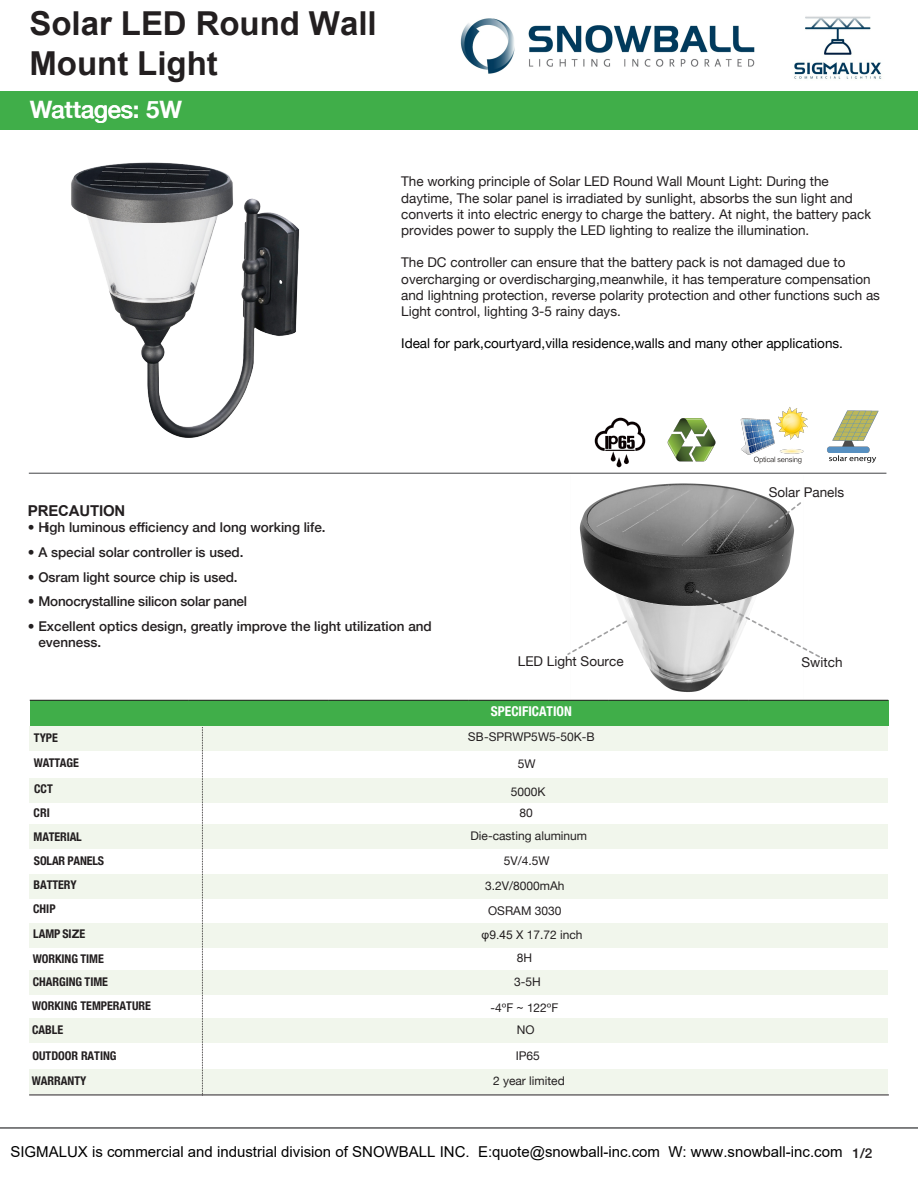
<style>
.page{position:relative;width:918px;height:1188px;background:#fff}
.page>*{position:absolute;margin:0;border:0;box-sizing:border-box;transform-origin:0 0}
.t1{font:700 33px/39.6px "Arial";color:#231f20}
.t2{font:700 24px "Helvetica Neue";color:#fff}
.t3{font:15px "Arial";color:#000}
.t4{font:700 15px "Arial";letter-spacing:-.01em;color:#231f20}
.t5{font:13.5px/16.2px "Helvetica Neue";color:#231f20}
.t6{font:500 13.5px/16.2px "Helvetica Neue";color:#231f20}
.t7{font:13.5px "Helvetica Neue";color:#000}
.t8{font:700 condensed 13.5px "Helvetica Neue";color:#fff}
.t9{font:700 condensed 12px "Helvetica Neue";color:#231f20}
.t10{font:12px "Helvetica Neue";color:#231f20}
.s1{font-weight:400}
.s2{font-family:"Arial"}
.s3{font-family:"Helvetica Neue"}
.s4{font-stretch:normal}
</style>
<div class="page">
<img style="left:579px;top:483px;width:215px;height:209px">
<img style="left:71px;top:162px;width:228px;height:276px">
<div style="left:30px;top:727px;width:858px;height:24px;background:#f1f6ec"></div>
<div style="left:30px;top:778px;width:858px;height:24px;background:#f1f6ec"></div>
<div style="left:30px;top:824px;width:858px;height:24px;background:#f1f6ec"></div>
<div style="left:29px;top:874px;width:859px;height:25px;background:#f1f6ec"></div>
<div style="left:29px;top:923px;width:859px;height:24px;background:#f1f6ec"></div>
<div style="left:29px;top:970px;width:859px;height:25px;background:#f1f6ec"></div>
<div style="left:29px;top:1018px;width:859px;height:25px;background:#f1f6ec"></div>
<div style="left:29px;top:1069px;width:859px;height:25px;background:#f1f6ec"></div>
<hr style="left:0;top:1127px;width:918px;height:2px;background:#57585a">
<div style="left:0;top:91px;width:918px;height:38px;background:#40ae49"></div>
<hr style="left:29px;top:473px;width:857px;height:1px;background:#57585a">
<div style="left:30px;top:700px;width:858px;height:26px;background:#40ae49"></div>
<svg style="left:202px;top:726px;width:1px;height:369px"></svg>
<hr style="left:29px;top:1095px;width:860px;height:1px;background:#231f20">
<hr style="left:30px;top:700px;width:159px;height:1px;background:#231f20">
<hr style="left:189px;top:700px;width:139px;height:1px;background:#231f20">
<hr style="left:328px;top:700px;width:140px;height:1px;background:#231f20">
<hr style="left:468px;top:700px;width:140px;height:1px;background:#231f20">
<hr style="left:608px;top:700px;width:140px;height:1px;background:#231f20">
<hr style="left:748px;top:700px;width:140px;height:1px;background:#231f20">
<svg style="left:766px;top:501px;width:35px;height:29px"></svg>
<svg style="left:567px;top:619px;width:61px;height:37px"></svg>
<svg style="left:694px;top:589px;width:126px;height:70px"></svg>
<img style="left:594px;top:417px;width:52px;height:51px">
<img style="left:667px;top:418px;width:49px;height:44px">
<img style="left:827px;top:410px;width:52px;height:53px">
<img style="left:740px;top:407px;width:68px;height:56px">
<svg style="left:754px;top:457px;width:47px;height:7px"></svg>
<img style="left:794px;top:16px;width:88px;height:63px">
<img style="left:460px;top:18px;width:295px;height:56px">
<p class="t1" style="left:30px;top:6px;width:349px">Solar LED Round Wall<br>Mount Light</p>
<p class="t2" style="left:30px;top:90px;width:154px">W<span class="s1">a</span>tt<span class="s1">ages</span>: 5W</p>
<p class="t5" style="left:401px;top:174px;width:471px">The wor<span class="s2">k</span>ing principle of Solar LED Round Wall Mount Light: During the daytime, The solar panel is irradiated by sunlight, absorbs the sun light and converts it into electric energy to charge the battery. At night, the battery pac<span class="s2">k </span>provides power to supply the LED lighting to realize the illumination.</p>
<p class="t5" style="left:401px;top:255px;width:480px">The DC controller can ensure that the battery pac<span class="s2">k</span> is not damaged due to overcharging or overdischarging,meanwhile, it has temperature compensation and lightning protection, reverse polarity protection and other functions such as Light control, lighting 3-5 rainy days.</p>
<p class="t7" style="left:401px;top:334px;width:443px">Ideal for par<span class="s2">k</span>,courtyard,villa residence,walls and many other applications.</p>
<p class="t5" style="left:769px;top:485px;width:77px">Solar Panels</p>
<p class="t4" style="left:28px;top:504px;width:99px"><span class="s3">P</span>RECAUTION</p>
<p class="t6" style="left:28px;top:518px;width:299px">• High luminous efficiency and long working life.</p>
<p class="t6" style="left:28px;top:543px;width:217px">• A special solar controller is used.</p>
<p class="t6" style="left:28px;top:568px;width:211px">• Osram light source chip is used.</p>
<p class="t6" style="left:28px;top:592px;width:221px">• Monocrystalline silicon solar panel</p>
<p class="t6" style="left:38px;top:617px;width:395px;text-indent:-11px">• Excellent optics design, greatly improve the light utilization and evenness.</p>
<p class="t9" style="left:34px;top:728px;width:25px">TYPE</p>
<p class="t5" style="left:518px;top:654px;width:107px">LED Light Source</p>
<p class="t5" style="left:802px;top:655px;width:42px">Switch</p>
<p class="t8" style="left:491px;top:700px;width:82px">SPECIFICATION</p>
<p class="t10" style="left:468px;top:728px;width:128px"><span class="s2">SB</span>-SPRWP5W5-50K-B</p>
<p class="t9" style="left:34px;top:753px;width:46px">WATTAGE</p>
<p class="t10" style="left:518px;top:756px;width:19px">5W</p>
<p class="t9" style="left:34px;top:779px;width:20px">CCT</p>
<p class="t10" style="left:511px;top:783px;width:36px">5000K</p>
<p class="t9" style="left:34px;top:803px;width:18px">CRI</p>
<p class="t10" style="left:519px;top:804px;width:15px">80</p>
<p class="t9" style="left:34px;top:851px;width:72px">SOLAR PANELS</p>
<p class="t10" style="left:504px;top:852px;width:47px">5V/4.5W</p>
<p class="t9" style="left:33px;top:875px;width:45px">BATTERY</p>
<p class="t10" style="left:485px;top:877px;width:81px">3.2V/8000mAh</p>
<p class="t9" style="left:33px;top:899px;width:24px">CHIP</p>
<p class="t10" style="left:488px;top:902px;width:75px">OSRAM 3030</p>
<p class="t9" style="left:33px;top:924px;width:54px">LAMP SI<span class="s4">Z</span>E</p>
<p class="t10" style="left:482px;top:926px;width:102px"><span class="s2">φ9.45</span> X 17.72 inch</p>
<p class="t9" style="left:33px;top:949px;width:73px">WORKING TIME</p>
<p class="t10" style="left:517px;top:949px;width:17px">8H</p>
<p class="t9" style="left:33px;top:972px;width:77px">CHARGING TIME</p>
<p class="t10" style="left:514px;top:973px;width:28px">3-5H</p>
<p class="t9" style="left:32px;top:1019px;width:33px">CABLE</p>
<p class="t10" style="left:517px;top:1021px;width:19px">NO</p>
<p class="t9" style="left:34px;top:827px;width:50px">MATERIAL</p>
<p class="t10" style="left:471px;top:828px;width:118px">Die-casting aluminum</p>
<p class="t9" style="left:32px;top:996px;width:120px">WORKING TEMPERATURE</p>
<p class="t10" style="left:491px;top:999px;width:69px">-4ºF ~ 122ºF</p>
<p class="t9" style="left:33px;top:1046px;width:86px">OUTDOOR RATING</p>
<p class="t10" style="left:516px;top:1048px;width:26px">IP65</p>
<p class="t9" style="left:32px;top:1071px;width:56px">WARRANTY</p>
<p class="t10" style="left:493px;top:1072px;width:73px">2 year limited</p>
<p class="t3" style="left:10px;top:1141px;width:834px">SIGMALUX is commercial and industrial division of SNOWBALL INC. E:quote@snowball-inc.com W: www.snowball-inc.com</p>
<p class="t6" style="left:853px;top:1144px;width:21px">1/2</p>
</div>
